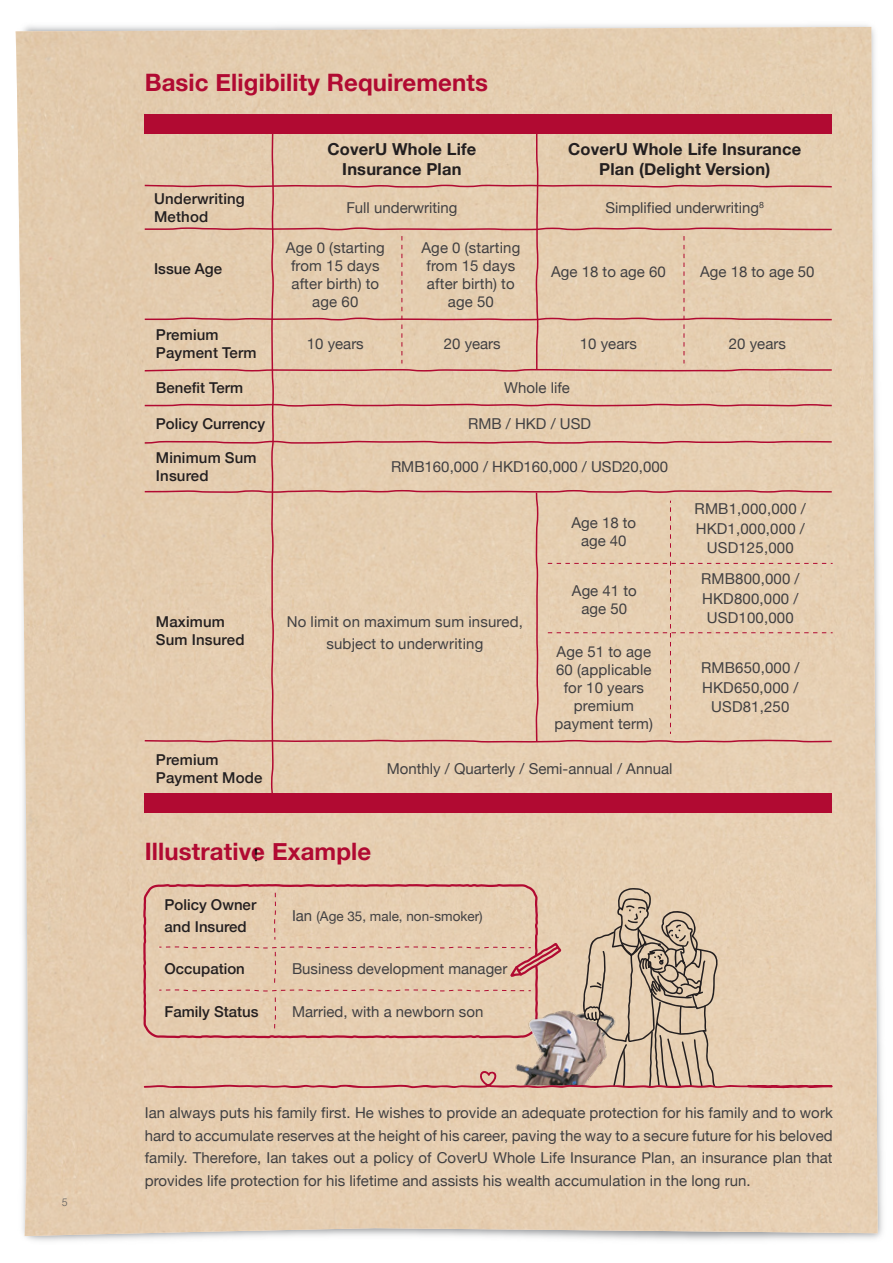
<style>
.page{position:relative;width:893px;height:1263px;background:#fff}
.page>*{position:absolute;margin:0;border:0;box-sizing:border-box;transform-origin:0 0}
.t1{font:700 24px "Helvetica Neue";letter-spacing:.005em;color:#b10a32}
.t2{font:18px "Times New Roman";color:#000}
.t3{font:700 16.5px/19.5px "Helvetica Neue";letter-spacing:.01em;color:#231f20;text-align:center}
.t4{font:15px/18px "Helvetica Neue";letter-spacing:.005em;color:#414042;text-align:center}
.t5{font:500 15px/18px "Helvetica Neue";letter-spacing:.01em;color:#231f20}
.t6{font:13.5px "Helvetica Neue";color:#414042}
.t7{font:300 10.5px "M Hei HK";color:#58595b}
.s1{font-size:15px}
</style>
<div class="page">
<img style="left:16px;top:27px;width:862px;height:1209px">
<svg style="left:142px;top:883px;width:397px;height:156px;background:#d07f7e"></svg>
<svg style="left:144px;top:888px;width:689px;height:201px;background:#ddc2a9"></svg>
<div style="left:145px;top:114px;width:687px;height:19px;background:#b10a32"></div>
<div style="left:143px;top:131px;width:690px;height:676px;background:#e5ceb1"></div>
<div style="left:145px;top:794px;width:687px;height:19px;background:#b10a32"></div>
<p class="t7" style="left:62px;top:1194px;width:7px">5</p>
<h1 class="t1" style="left:145px;top:63px;width:345px">Basic Eligibility Requirements</h1>
<p class="t5" style="left:154px;top:189px;width:92px">Underwriting<br>Method</p>
<p class="t5" style="left:154px;top:258px;width:70px">Issue Age</p>
<p class="t5" style="left:156px;top:325px;width:102px">Premium<br>Payment Term</p>
<p class="t5" style="left:156px;top:377px;width:89px">Benefit Term</p>
<p class="t5" style="left:156px;top:414px;width:111px">Policy Currency</p>
<p class="t5" style="left:156px;top:447px;width:102px">Minimum Sum<br>Insured</p>
<p class="t5" style="left:156px;top:611px;width:90px">Maximum<br>Sum Insured</p>
<p class="t5" style="left:156px;top:749px;width:108px">Premium<br>Payment Mode</p>
<p class="t3" style="left:327px;top:140px;width:150px">CoverU Whole Life<br>Insurance Plan</p>
<p class="t3" style="left:568px;top:140px;width:235px">CoverU Whole Life Insurance<br>Plan (Delight Version)</p>
<p class="t4" style="left:346px;top:200px;width:113px">Full underwriting</p>
<p class="t4" style="left:286px;top:239px;width:100px">Age 0 (starting from 15 days after birth) to age 60</p>
<p class="t4" style="left:421px;top:239px;width:100px">Age 0 (starting from 15 days after birth) to age 50</p>
<p class="t4" style="left:605px;top:200px;width:160px">Simplified underwriting<sup>8</sup></p>
<p class="t4" style="left:551px;top:263px;width:116px">Age 18 to age 60</p>
<p class="t4" style="left:700px;top:263px;width:116px">Age 18 to age 50</p>
<p class="t4" style="left:307px;top:336px;width:58px">10 years</p>
<p class="t4" style="left:444px;top:336px;width:58px">20 years</p>
<p class="t4" style="left:580px;top:336px;width:58px">10 years</p>
<p class="t4" style="left:729px;top:336px;width:58px">20 years</p>
<p class="t4" style="left:504px;top:379px;width:67px">Whole life</p>
<p class="t4" style="left:468px;top:416px;width:124px">RMB / HKD / USD</p>
<p class="t4" style="left:391px;top:458px;width:279px">RMB160,000 / HKD160,000 / USD20,000</p>
<p class="t4" style="left:287px;top:611px;width:238px;line-height:22.5px">No limit on maximum sum insured, subject to underwriting</p>
<p class="t4" style="left:571px;top:515px;width:66px">Age 18 to age 40</p>
<p class="t4" style="left:572px;top:582px;width:66px">Age 41 to age 50</p>
<p class="t4" style="left:554px;top:644px;width:100px">Age 51 to age<br>60 (applicable for 10 years premium payment term)</p>
<p class="t4" style="left:387px;top:760px;width:287px">Monthly / Quarterly / Semi-annual / Annual</p>
<p class="t4" style="left:695px;top:500px;width:113px;line-height:19.5px">RMB1,000,000 /<br>HKD1,000,000 /<br>USD125,000</p>
<p class="t4" style="left:701px;top:570px;width:100px;line-height:19.5px">RMB800,000 /<br>HKD800,000 /<br>USD100,000</p>
<p class="t4" style="left:701px;top:659px;width:100px;line-height:19.5px">RMB650,000 /<br>HKD650,000 /<br>USD81,250</p>
<h1 class="t1" style="left:145px;top:833px;width:228px">Illustrative Example</h1>
<p class="t5" style="left:165px;top:892px;width:93px;line-height:22.5px">Policy Owner and Insured</p>
<p class="t6" style="left:292px;top:907px;width:192px"><span class="s1">Ian</span> (Age 35, male, non-smoker)</p>
<p class="t5" style="left:165px;top:959px;width:82px">Occupation</p>
<p class="t4" style="left:292px;top:960px;width:217px">Business development manager</p>
<p class="t5" style="left:165px;top:1001px;width:95px">Family Status</p>
<p class="t4" style="left:292px;top:1003px;width:193px">Married, with a newborn son</p>
<p class="t2" style="left:253px;top:843px;width:7px">!</p>
<p class="t4" style="left:145px;top:1102px;width:690px;line-height:22.5px;text-align:justify">Ian always puts his family first. He wishes to provide an adequate protection for his family and to work hard to accumulate reserves at the height of his career, paving the way to a secure future for his beloved family. Therefore, Ian takes out a policy of CoverU Whole Life Insurance Plan, an insurance plan that provides life protection for his lifetime and assists his wealth accumulation in the long run.</p>
</div>
